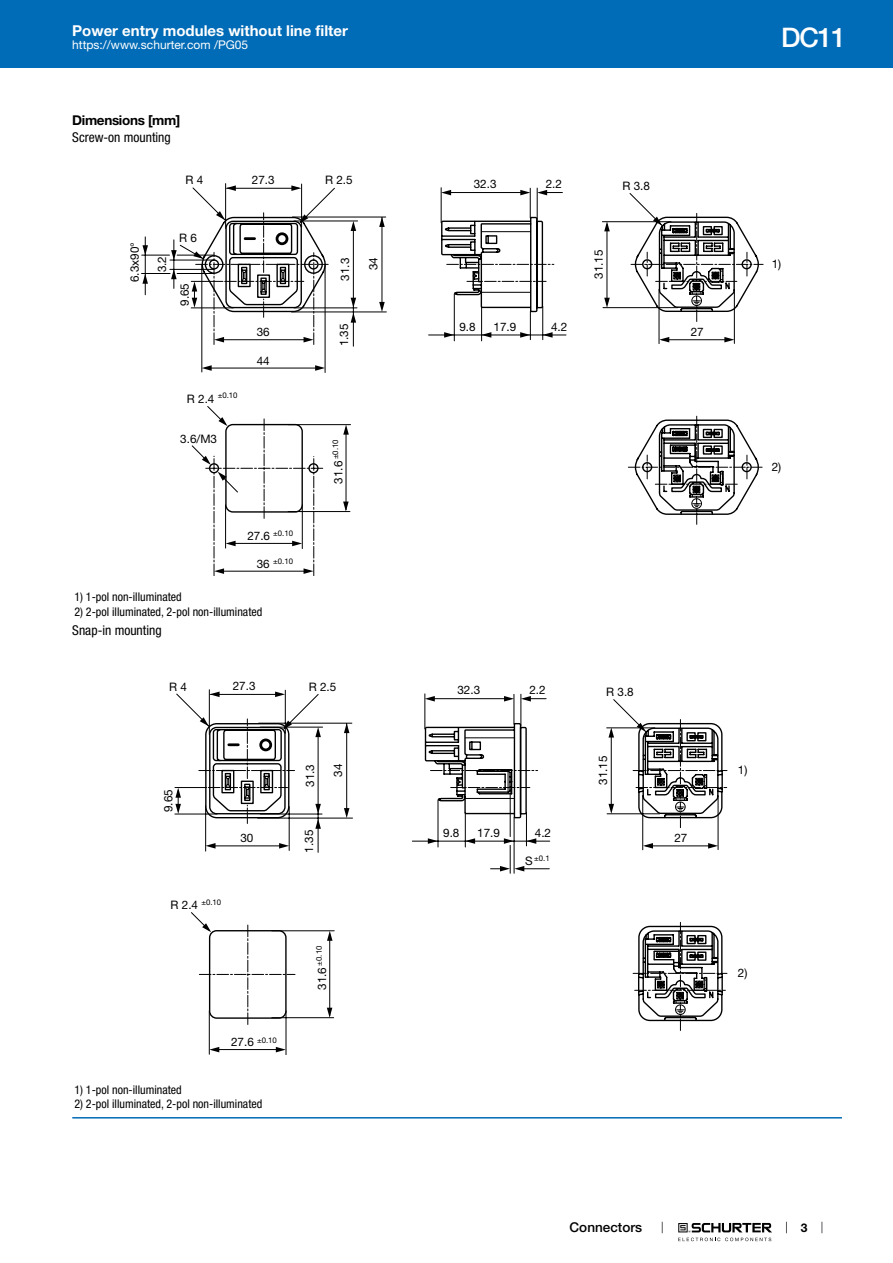
<style>
.page{position:relative;width:893px;height:1263px;background:#fff}
.page>*{position:absolute;margin:0;border:0;box-sizing:border-box;transform-origin:0 0}
.t1{font:500 27px "Helvetica Neue LT";color:#fff}
.t2{font:700 15px "Helvetica Neue LT";color:#fff}
.t3{font:condensed 13.5px "Helvetica Neue LT";color:#000}
.t4{font:700 13.5px "Helvetica Neue LT";letter-spacing:-.025em;color:#000}
.t5{font:500 13.5px "Helvetica Neue LT";color:#000}
.t6{font:condensed 12px "Helvetica Neue LT";color:#000}
.t7{font:12px "Helvetica Neue LT";color:#fff}
.t8{font:700 12px "Helvetica Neue LT";color:#000}
.t9{font:11.7px "Helvetica Neue LT";color:#000}
.t10{font:7.8px "Helvetica Neue LT";color:#000}
</style>
<div class="page">
<svg style="left:678px;top:1223px;width:94px;height:18px"></svg>
<div style="left:0;top:0;width:893px;height:68px;background:#006bb6"></div>
<svg style="left:192px;top:183px;width:371px;height:20px"></svg>
<svg style="left:207px;top:193px;width:443px;height:20px"></svg>
<svg style="left:141px;top:221px;width:557px;height:304px"></svg>
<svg style="left:628px;top:416px;width:134px;height:108px"></svg>
<svg style="left:180px;top:224px;width:555px;height:120px"></svg>
<svg style="left:226px;top:185px;width:10px;height:6px"></svg>
<svg style="left:291px;top:185px;width:10px;height:6px"></svg>
<svg style="left:441px;top:190px;width:10px;height:5px"></svg>
<svg style="left:537px;top:190px;width:10px;height:5px"></svg>
<svg style="left:520px;top:190px;width:10px;height:5px"></svg>
<svg style="left:631px;top:213px;width:132px;height:69px"></svg>
<svg style="left:202px;top:365px;width:10px;height:6px"></svg>
<svg style="left:315px;top:365px;width:10px;height:6px"></svg>
<svg style="left:192px;top:211px;width:362px;height:133px"></svg>
<svg style="left:171px;top:269px;width:6px;height:10px"></svg>
<svg style="left:171px;top:250px;width:6px;height:10px"></svg>
<svg style="left:142px;top:274px;width:6px;height:10px"></svg>
<svg style="left:142px;top:245px;width:6px;height:10px"></svg>
<svg style="left:343px;top:425px;width:6px;height:10px"></svg>
<svg style="left:343px;top:501px;width:6px;height:10px"></svg>
<svg style="left:202px;top:417px;width:122px;height:159px"></svg>
<svg style="left:604px;top:221px;width:6px;height:10px"></svg>
<svg style="left:604px;top:298px;width:6px;height:10px"></svg>
<svg style="left:659px;top:337px;width:10px;height:5px"></svg>
<svg style="left:724px;top:337px;width:10px;height:5px"></svg>
<svg style="left:174px;top:689px;width:376px;height:185px"></svg>
<svg style="left:191px;top:912px;width:144px;height:143px"></svg>
<svg style="left:633px;top:922px;width:94px;height:108px"></svg>
<hr style="left:607px;top:728px;width:48px;height:1px;background:#000">
<hr style="left:607px;top:813px;width:53px;height:1px;background:#000">
<hr style="left:718px;top:796px;width:1px;height:53px;background:#000">
<hr style="left:642px;top:795px;width:1px;height:55px;background:#000">
<hr style="left:646px;top:846px;width:66px;height:1px;background:#000">
<svg style="left:210px;top:691px;width:10px;height:6px"></svg>
<svg style="left:275px;top:691px;width:10px;height:6px"></svg>
<svg style="left:175px;top:788px;width:6px;height:10px"></svg>
<svg style="left:175px;top:804px;width:6px;height:10px"></svg>
<svg style="left:206px;top:843px;width:10px;height:5px"></svg>
<svg style="left:279px;top:843px;width:10px;height:5px"></svg>
<svg style="left:199px;top:717px;width:339px;height:112px"></svg>
<svg style="left:465px;top:838px;width:10px;height:6px"></svg>
<svg style="left:526px;top:838px;width:10px;height:6px"></svg>
<svg style="left:504px;top:838px;width:10px;height:6px"></svg>
<svg style="left:500px;top:866px;width:24px;height:5px"></svg>
<svg style="left:428px;top:838px;width:10px;height:6px"></svg>
<svg style="left:425px;top:696px;width:10px;height:5px"></svg>
<svg style="left:521px;top:696px;width:10px;height:5px"></svg>
<svg style="left:504px;top:696px;width:10px;height:5px"></svg>
<svg style="left:608px;top:699px;width:119px;height:129px"></svg>
<svg style="left:643px;top:843px;width:10px;height:5px"></svg>
<svg style="left:708px;top:843px;width:10px;height:5px"></svg>
<hr style="left:72px;top:1117px;width:770px;height:1px;background:#006bb6">
<p class="t2" style="left:72px;top:21px;width:277px">Power entry modules without line filter</p>
<p class="t7" style="left:72px;top:38px;width:178px">https://www.schurter.com /PG05</p>
<p class="t4" style="left:72px;top:112px;width:110px">Dimensions [mm]</p>
<p class="t3" style="left:72px;top:130px;width:100px">Screw-on mounting</p>
<p class="t9" style="left:128px;top:282px;width:42px;rotate:-90deg">6.3x90°</p>
<p class="t9" style="left:185px;top:173px;width:19px">R 4</p>
<p class="t9" style="left:252px;top:173px;width:24px">27.3</p>
<p class="t9" style="left:325px;top:173px;width:29px">R 2.5</p>
<p class="t9" style="left:474px;top:177px;width:24px">32.3</p>
<p class="t9" style="left:546px;top:177px;width:18px">2.2</p>
<p class="t9" style="left:155px;top:272px;width:18px;rotate:-90deg">3.2</p>
<p class="t9" style="left:179px;top:231px;width:19px">R 6</p>
<p class="t9" style="left:178px;top:306px;width:24px;rotate:-90deg">9.65</p>
<p class="t10" style="left:218px;top:391px;width:21px">±0.10</p>
<p class="t9" style="left:187px;top:392px;width:29px">R 2.4</p>
<p class="t9" style="left:180px;top:432px;width:38px">3.6/M3</p>
<p class="t9" style="left:257px;top:325px;width:15px">36</p>
<p class="t9" style="left:257px;top:354px;width:15px">44</p>
<p class="t9" style="left:338px;top:281px;width:24px;rotate:-90deg">31.3</p>
<p class="t9" style="left:337px;top:346px;width:24px;rotate:-90deg">1.35</p>
<p class="t9" style="left:366px;top:270px;width:15px;rotate:-90deg">34</p>
<p class="t10" style="left:331px;top:459px;width:21px;rotate:-90deg">±0.10</p>
<p class="t9" style="left:331px;top:484px;width:24px;rotate:-90deg">31.6</p>
<p class="t9" style="left:459px;top:319px;width:18px">9.8</p>
<p class="t9" style="left:494px;top:319px;width:24px">17.9</p>
<p class="t9" style="left:551px;top:320px;width:18px">4.2</p>
<p class="t10" style="left:273px;top:529px;width:21px">±0.10</p>
<p class="t10" style="left:273px;top:557px;width:21px">±0.10</p>
<p class="t9" style="left:247px;top:529px;width:24px">27.6</p>
<p class="t9" style="left:257px;top:557px;width:15px">36</p>
<p class="t6" style="left:74px;top:590px;width:109px">1) 1-pol non-illuminated</p>
<p class="t6" style="left:74px;top:605px;width:189px">2) 2-pol illuminated, 2-pol non-illuminated</p>
<p class="t3" style="left:72px;top:622px;width:91px">Snap-in mounting</p>
<p class="t9" style="left:169px;top:679px;width:19px">R 4</p>
<p class="t9" style="left:233px;top:679px;width:24px">27.3</p>
<p class="t9" style="left:309px;top:679px;width:29px">R 2.5</p>
<p class="t9" style="left:457px;top:683px;width:24px">32.3</p>
<p class="t9" style="left:529px;top:683px;width:18px">2.2</p>
<p class="t9" style="left:161px;top:812px;width:24px;rotate:-90deg">9.65</p>
<p class="t9" style="left:240px;top:831px;width:15px">30</p>
<p class="t10" style="left:201px;top:897px;width:21px">±0.10</p>
<p class="t9" style="left:171px;top:898px;width:29px">R 2.4</p>
<p class="t10" style="left:257px;top:1035px;width:21px">±0.10</p>
<p class="t9" style="left:231px;top:1035px;width:24px">27.6</p>
<p class="t6" style="left:74px;top:1083px;width:109px">1) 1-pol non-illuminated</p>
<p class="t6" style="left:74px;top:1097px;width:189px">2) 2-pol illuminated, 2-pol non-illuminated</p>
<p class="t9" style="left:303px;top:787px;width:24px;rotate:-90deg">31.3</p>
<p class="t9" style="left:302px;top:852px;width:24px;rotate:-90deg">1.35</p>
<p class="t9" style="left:331px;top:777px;width:15px;rotate:-90deg">34</p>
<p class="t10" style="left:314px;top:965px;width:21px;rotate:-90deg">±0.10</p>
<p class="t9" style="left:315px;top:990px;width:24px;rotate:-90deg">31.6</p>
<p class="t9" style="left:443px;top:825px;width:18px">9.8</p>
<p class="t9" style="left:477px;top:825px;width:24px">17.9</p>
<p class="t9" style="left:535px;top:826px;width:18px">4.2</p>
<p class="t10" style="left:534px;top:853px;width:17px">±0.1</p>
<p class="t9" style="left:525px;top:854px;width:9px">S</p>
<p class="t9" style="left:622px;top:179px;width:29px">R 3.8</p>
<p class="t9" style="left:592px;top:279px;width:31px;rotate:-90deg">31.15</p>
<p class="t9" style="left:691px;top:325px;width:15px">27</p>
<p class="t9" style="left:606px;top:685px;width:29px">R 3.8</p>
<p class="t9" style="left:596px;top:785px;width:31px;rotate:-90deg">31.15</p>
<p class="t9" style="left:674px;top:831px;width:15px">27</p>
<h1 class="t1" style="left:781px;top:21px;width:66px">DC11</h1>
<p class="t9" style="left:772px;top:257px;width:11px">1)</p>
<p class="t9" style="left:772px;top:460px;width:11px">2)</p>
<p class="t9" style="left:738px;top:763px;width:11px">1)</p>
<p class="t9" style="left:738px;top:966px;width:11px">2)</p>
<p class="t5" style="left:570px;top:1219px;width:74px">Connectors</p>
<p class="t8" style="left:801px;top:1220px;width:8px">3</p>
</div>
